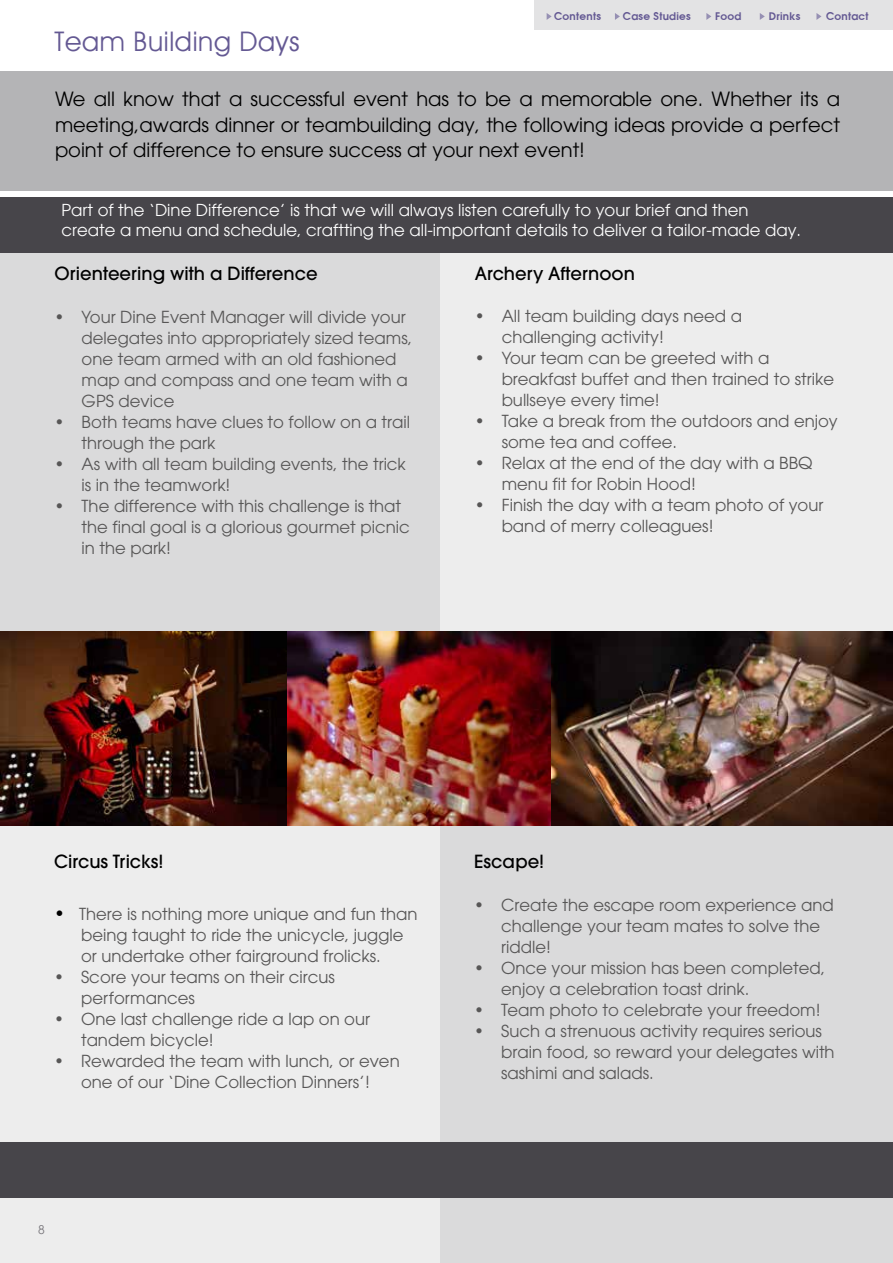
<style>
.page{position:relative;width:893px;height:1263px;background:#fff}
.page>*{position:absolute;margin:0;border:0;box-sizing:border-box;transform-origin:0 0}
.t1{font:27px "Avant Guard Regular SWFTE";letter-spacing:.025em;color:#645993}
.t2{font:19.5px/25.5px "Avant Garde";color:#000;text-align:justify}
.t3{font:500 18px "Avant Garde";color:#000}
.t4{font:16.5px/21px "Avant Garde";color:#575656}
.t5{font:16.5px/19.8px "Avant Garde LT";color:#fff}
.t6{font:12px "Avant Garde LT";color:#78767b}
.t7{font:600 10.5px "Avant Garde";letter-spacing:.025em;color:#645993}
.s1{font-weight:500;font-size:18px;color:#000}
</style>
<div class="page">
<div style="left:0;top:71px;width:893px;height:119px;background:#b4b4b6"></div>
<div style="left:0;top:198px;width:440px;height:436px;background:#dadadb"></div>
<div style="left:441px;top:198px;width:452px;height:436px;background:#ededed"></div>
<div style="left:0;top:826px;width:441px;height:437px;background:#ededed"></div>
<div style="left:440px;top:817px;width:453px;height:446px;background:#dadadb"></div>
<div style="left:0;top:1143px;width:893px;height:55px;background:#47454a"></div>
<img style="left:0;top:631px;width:291px;height:195px">
<img style="left:288px;top:631px;width:605px;height:194px">
<div style="left:0;top:198px;width:893px;height:55px;background:#47454a"></div>
<div style="left:534px;top:0;width:359px;height:30px;background:#e3e3e4"></div>
<svg style="left:547px;top:13px;width:5px;height:7px"></svg>
<svg style="left:615px;top:13px;width:5px;height:7px"></svg>
<svg style="left:706px;top:13px;width:5px;height:7px"></svg>
<svg style="left:760px;top:13px;width:5px;height:7px"></svg>
<svg style="left:816px;top:13px;width:5px;height:7px"></svg>
<h1 class="t1" style="left:55px;top:26px;width:246px">Team Building Days</h1>
<p class="t7" style="left:554px;top:9px;width:48px">Contents</p>
<p class="t7" style="left:623px;top:9px;width:69px">Case Studies</p>
<p class="t7" style="left:715px;top:9px;width:28px">Food</p>
<p class="t7" style="left:769px;top:9px;width:33px">Drinks</p>
<p class="t7" style="left:826px;top:9px;width:44px">Contact</p>
<p class="t2" style="left:55px;top:87px;width:786px">We all know that a successful event has to be a memorable one. Whether its a meeting,awards dinner or teambuilding day, the following ideas provide a perfect point of difference to ensure success at your next event!</p>
<p class="t5" style="left:62px;top:200px;width:741px">Part of the ‘Dine Difference’ is that we will always listen carefully to your brief and then create a menu and schedule, craftting the all-important details to deliver a tailor-made day.</p>
<p class="t3" style="left:55px;top:263px;width:264px">Orienteering with a Difference</p>
<p class="t4" style="left:82px;top:306px;width:332px;text-indent:-27px">• Your Dine Event Manager will divide your delegates into appropriately sized teams, one team armed with an old fashioned map and compass and one team with a<br>GPS device</p>
<p class="t4" style="left:82px;top:411px;width:330px;text-indent:-27px">• Both teams have clues to follow on a trail through the park</p>
<p class="t4" style="left:82px;top:453px;width:326px;text-indent:-27px">• As with all team building events, the trick is in the teamwork!</p>
<p class="t4" style="left:82px;top:495px;width:330px;text-indent:-27px">• The difference with this challenge is that the final goal is a glorious gourmet picnic in the park!</p>
<p class="t3" style="left:475px;top:263px;width:162px">Archery Afternoon</p>
<p class="t4" style="left:502px;top:306px;width:242px;text-indent:-27px">• All team building days need a challenging activity!</p>
<p class="t4" style="left:502px;top:348px;width:334px;text-indent:-27px">• Your team can be greeted with a breakfast buffet and then trained to strike bullseye every time!</p>
<p class="t4" style="left:502px;top:411px;width:338px;text-indent:-27px">• Take a break from the outdoors and enjoy some tea and coffee.</p>
<p class="t4" style="left:502px;top:453px;width:312px;text-indent:-27px">• Relax at the end of the day with a BBQ menu fit for Robin Hood!</p>
<p class="t4" style="left:502px;top:495px;width:323px;text-indent:-27px">• Finish the day with a team photo of your band of merry colleagues!</p>
<p class="t3" style="left:54px;top:851px;width:111px">Circus Tricks!</p>
<p class="t4" style="left:81px;top:903px;width:338px;text-indent:-27px"><span class="s1">•</span> There is nothing more unique and fun than being taught to ride the unicycle, juggle or undertake other fairground frolicks.</p>
<p class="t4" style="left:81px;top:966px;width:255px;text-indent:-27px">• Score your teams on their circus performances</p>
<p class="t4" style="left:81px;top:1008px;width:290px;text-indent:-27px">• One last challenge ride a lap on our tandem bicycle!</p>
<p class="t4" style="left:54px;top:1050px;width:347px;text-align:center">• Rewarded the team with lunch, or even one of our ‘Dine Collection Dinners’!</p>
<p class="t6" style="left:38px;top:1222px;width:8px">8</p>
<p class="t3" style="left:474px;top:851px;width:72px">Escape!</p>
<p class="t4" style="left:501px;top:894px;width:334px;text-indent:-27px">• Create the escape room experience and challenge your team mates to solve the riddle!</p>
<p class="t4" style="left:501px;top:957px;width:325px;text-indent:-27px">• Once your mission has been completed, enjoy a celebration toast drink.</p>
<p class="t4" style="left:474px;top:999px;width:348px">• Team photo to celebrate your freedom!</p>
<p class="t4" style="left:501px;top:1020px;width:335px;text-indent:-27px">• Such a strenuous activity requires serious brain food, so reward your delegates with sashimi and salads.</p>
</div>
